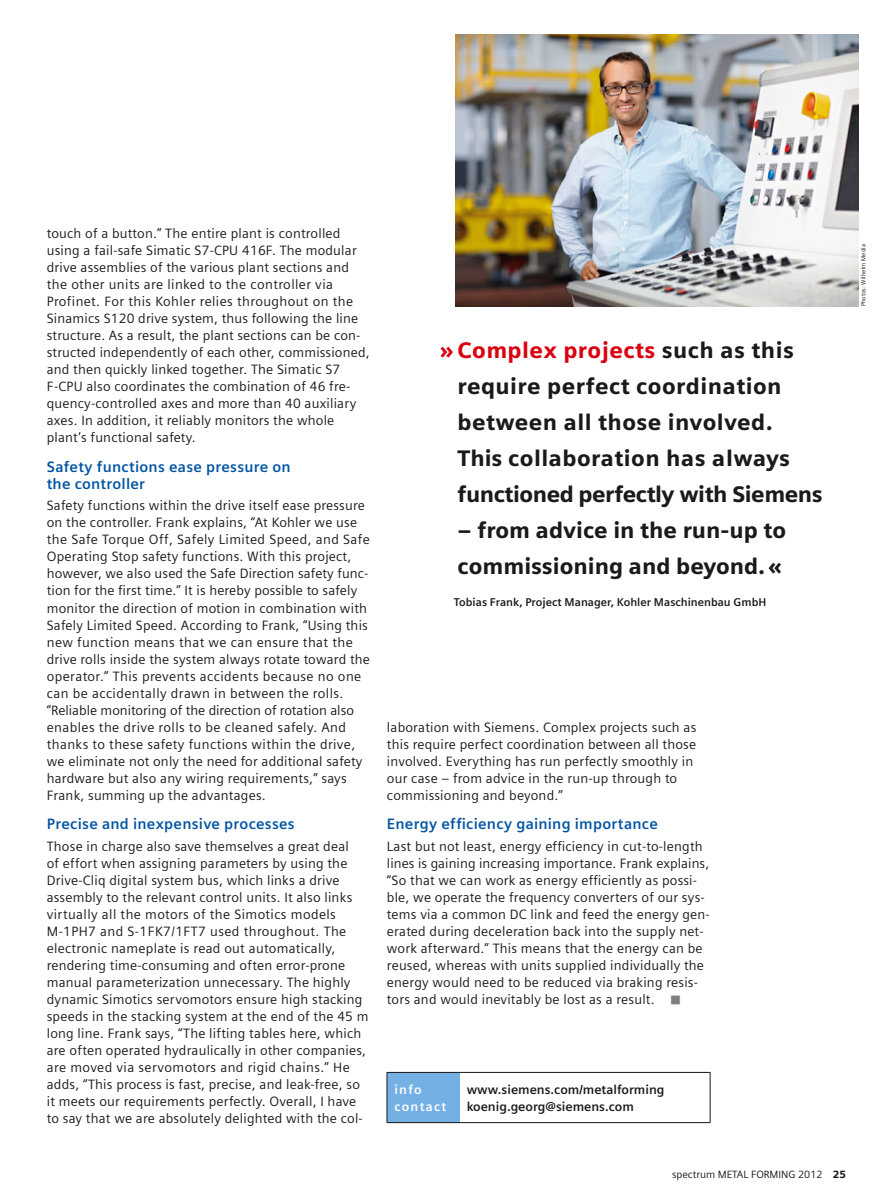
<style>
.page{position:relative;width:893px;height:1191px;background:#fff}
.page>*{position:absolute;margin:0;border:0;box-sizing:border-box;transform-origin:0 0}
.t1{font:900 22.5px/36px "Siemens Sans";letter-spacing:.01em;color:#1a1a19}
.t2{font:700 15px/17px "Siemens Sans";letter-spacing:.015em;color:#0053a4}
.t3{font:13.5px/17px "Siemens Sans";letter-spacing:.015em;color:#1a1a19}
.t4{font:700 12.75px/17px "Siemens Sans";color:#1a1a19}
.t5{font:700 12.75px/17px "Siemens Sans";letter-spacing:.1em;color:#fff}
.t6{font:700 11.25px "Siemens Sans";color:#1a1a19}
.t7{font:10.5px "Siemens Sans";color:#1a1a19}
.t8{font:6px "Siemens Sans";letter-spacing:.015em;color:#1a1a19}
.s1{color:#da0010}
.s2{font-weight:900}
</style>
<div class="page">
<div style="left:387px;top:1072px;width:72px;height:50px;background:#75b0e4"></div>
<hr style="left:387px;top:1072px;width:72px;height:1px;background:#1a1a19">
<hr style="left:387px;top:1072px;width:1px;height:50px;background:#1a1a19">
<hr style="left:459px;top:1072px;width:251px;height:1px;background:#1a1a19">
<hr style="left:710px;top:1072px;width:1px;height:50px;background:#1a1a19">
<hr style="left:387px;top:1122px;width:323px;height:1px;background:#1a1a19">
<img style="left:455px;top:34px;width:404px;height:272px">
<p class="t3" style="left:47px;top:226px;width:324px">touch of a button.” The entire plant is controlled using a fail-safe Simatic S7-CPU 416F. The modular drive assemblies of the various plant sections and the other units are linked to the controller via Profinet. For this Kohler relies throughout on the Sinamics S120 drive system, thus following the line structure. As a result, the plant sections can be con&shy;structed independently of each other, commissioned, and then quickly linked together. The Simatic S7<br>F-CPU also coordinates the combination of 46 fre&shy;quency-controlled axes and more than 40 auxiliary axes. In addition, it reliably monitors the whole plant’s functional safety.</p>
<p class="t2" style="left:47px;top:459px;width:245px">Safety functions ease pressure on the controller</p>
<p class="t3" style="left:47px;top:498px;width:325px">Safety functions within the drive itself ease pressure on the controller. Frank explains, “At Kohler we use the Safe Torque Off, Safely Limited Speed, and Safe Operating Stop safety functions. With this project, however, we also used the Safe Direction safety func&shy;tion for the first time.” It is hereby possible to safely monitor the direction of motion in combination with Safely Limited Speed. According to Frank, “Using this new function means that we can ensure that the drive rolls inside the system always rotate toward the operator.” This prevents accidents because no one can be accidentally drawn in between the rolls. “Reliable monitoring of the direction of rotation also enables the drive rolls to be cleaned safely. And thanks to these safety functions within the drive, we eliminate not only the need for additional safety hardware but also any wiring requirements,” says Frank, summing up the advantages.</p>
<p class="t2" style="left:47px;top:816px;width:249px">Precise and inexpensive processes</p>
<p class="t3" style="left:47px;top:838px;width:323px">Those in charge also save themselves a great deal<br>of effort when assigning parameters by using the Drive-Cliq digital system bus, which links a drive assembly to the relevant control units. It also links virtually all the motors of the Simotics models M-1PH7 and S-1FK7/1FT7 used throughout. The electronic nameplate is read out automatically, rendering time-consuming and often error-prone manual parameterization unnecessary. The highly dynamic Simotics servomotors ensure high stacking speeds in the stacking system at the end of the 45 m long line. Frank says, “The lifting tables here, which are often operated hydraulically in other companies, are moved via servomotors and rigid chains.” He adds, “This process is fast, precise, and leak-free, so it meets our requirements perfectly. Overall, I have to say that we are absolutely delighted with the col-</p>
<h1 class="t1" style="left:458px;top:333px;width:367px;text-indent:-18px"><span class="s1">» Complex projects</span> such as this require perfect coordination between all those involved.<br>This collaboration has always functioned perfectly with Siemens</h1>
<h1 class="t1" style="left:458px;top:513px;width:330px">– from advice in the run-up to commissioning and beyond.«</h1>
<p class="t6" style="left:454px;top:596px;width:314px">Tobias Frank, Project Manager, Kohler Maschinenbau GmbH</p>
<p class="t3" style="left:387px;top:719px;width:311px">laboration with Siemens. Complex projects such as this require perfect coordination between all those involved. Everything has run perfectly smoothly in our case – from advice in the run-up through to commissioning and beyond.”</p>
<p class="t2" style="left:387px;top:816px;width:272px">Energy efficiency gaining importance</p>
<p class="t3" style="left:387px;top:838px;width:324px">Last but not least, energy efficiency in cut-to-length lines is gaining increasing importance. Frank explains, “So that we can work as energy efficiently as possi&shy;ble, we operate the frequency converters of our sys&shy;tems via a common DC link and feed the energy gen&shy;erated during deceleration back into the supply net&shy;work afterward.” This means that the energy can be reused, whereas with units supplied individually the energy would need to be reduced via braking resis&shy;tors and would inevitably be lost as a result.</p>
<p class="t5" style="left:394px;top:1081px;width:53px">info contact</p>
<p class="t4" style="left:467px;top:1081px;width:199px">www.siemens.com/metalforming koenig.georg@siemens.com</p>
<p class="t8" style="left:861px;top:306px;width:63px;rotate:-90deg">Photos: Wilhelm Media</p>
<p class="t7" style="left:672px;top:1169px;width:176px">spectrum METAL FORMING 2012 <span class="s2">25</span></p>
</div>
